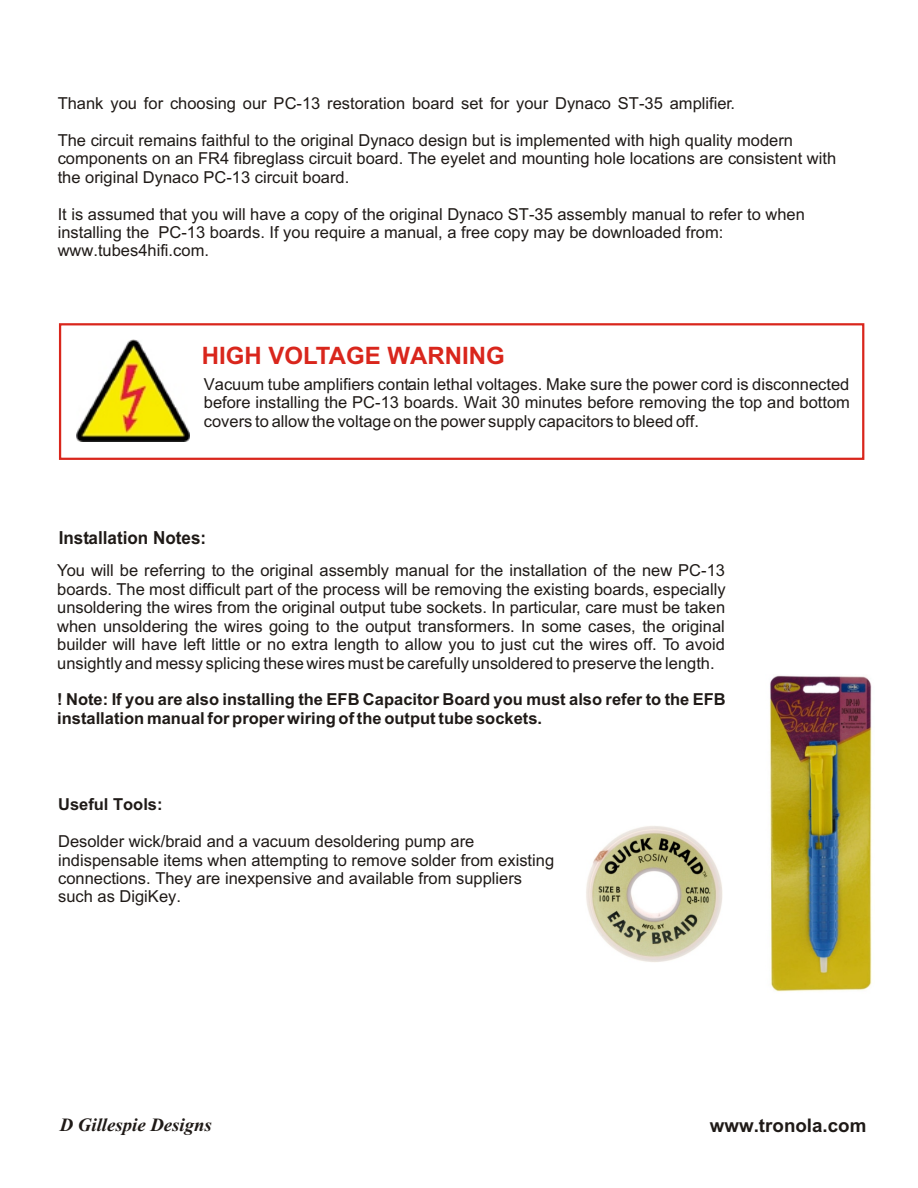
<style>
.page{position:relative;width:918px;height:1188px;background:#fff}
.page>*{position:absolute;margin:0;border:0;box-sizing:border-box;transform-origin:0 0}
.t1{font:700 24px "Arial";color:#d9261c}
.t2{font:italic 700 18.75px "Times New Roman";color:#1f1a17}
.t3{font:700 18.75px "Arial";color:#1f1a17}
.t4{font:700 18px "Arial";color:#1f1a17;scale:.95 1}
.t5{font:16.5px/18.5px "Arial";color:#1f1a17}
.t6{font:700 16.5px/18.5px "Arial";color:#1f1a17}
</style>
<div class="page">
<img style="left:76px;top:340px;width:113px;height:102px">
<div style="left:59px;top:323px;width:805px;height:137px;border:2px solid #d9261c"></div>
<img style="left:586px;top:826px;width:137px;height:136px">
<img style="left:769px;top:675px;width:103px;height:317px">
<p class="t5" style="left:58px;top:96px;width:679px">Thank you for choosing our PC-13 restoration board set for your Dynaco ST-35 amplifier.</p>
<p class="t5" style="left:58px;top:132px;width:780px">The circuit remains faithful to the original Dynaco design but is implemented with high quality modern components on an FR4 fibreglass circuit board. The eyelet and mounting hole locations are consistent with the original Dynaco PC-13 circuit board.</p>
<p class="t5" style="left:58px;top:206px;width:749px">It is assumed that you will have a copy of the original Dynaco ST-35 assembly manual to refer to when installing the PC-13 boards. If you require a manual, a free copy may be downloaded from: www.tubes4hifi.com.</p>
<h1 class="t1" style="left:202px;top:347px;width:305px">HIGH VOLTAGE WARNING</h1>
<p class="t5" style="left:204px;top:376px;width:648px;text-align:justify">Vacuum tube amplifiers contain lethal voltages. Make sure the power cord is disconnected before installing the PC-13 boards. Wait 30 minutes before removing the top and bottom covers to allow the voltage on the power supply capacitors to bleed off.</p>
<p class="t4" style="left:59px;top:531px;width:157px">Installation Notes:</p>
<p class="t5" style="left:57px;top:563px;width:670px;text-align:justify">You will be referring to the original assembly manual for the installation of the new PC-13 boards. The most difficult part of the process will be removing the existing boards, especially unsoldering the wires from the original output tube sockets. In particular, care must be taken when unsoldering the wires going to the output transformers. In some cases, the original builder will have left little or no extra length to allow you to just cut the wires off. To avoid unsightly and messy splicing these wires must be carefully unsoldered to preserve the length.</p>
<p class="t6" style="left:57px;top:692px;width:670px">! Note: If you are also installing the EFB Capacitor Board you must also refer to the EFB installation manual for proper wiring of the output tube sockets.</p>
<p class="t6" style="left:58px;top:797px;width:106px">Useful Tools:</p>
<p class="t5" style="left:58px;top:834px;width:498px">Desolder wick/braid and a vacuum desoldering pump are indispensable items when attempting to remove solder from existing connections. They are inexpensive and available from suppliers such as DigiKey.</p>
<p class="t2" style="left:60px;top:1118px;width:154px">D Gillespie Designs</p>
<p class="t3" style="left:710px;top:1118px;width:158px">www.tronola.com</p>
</div>
